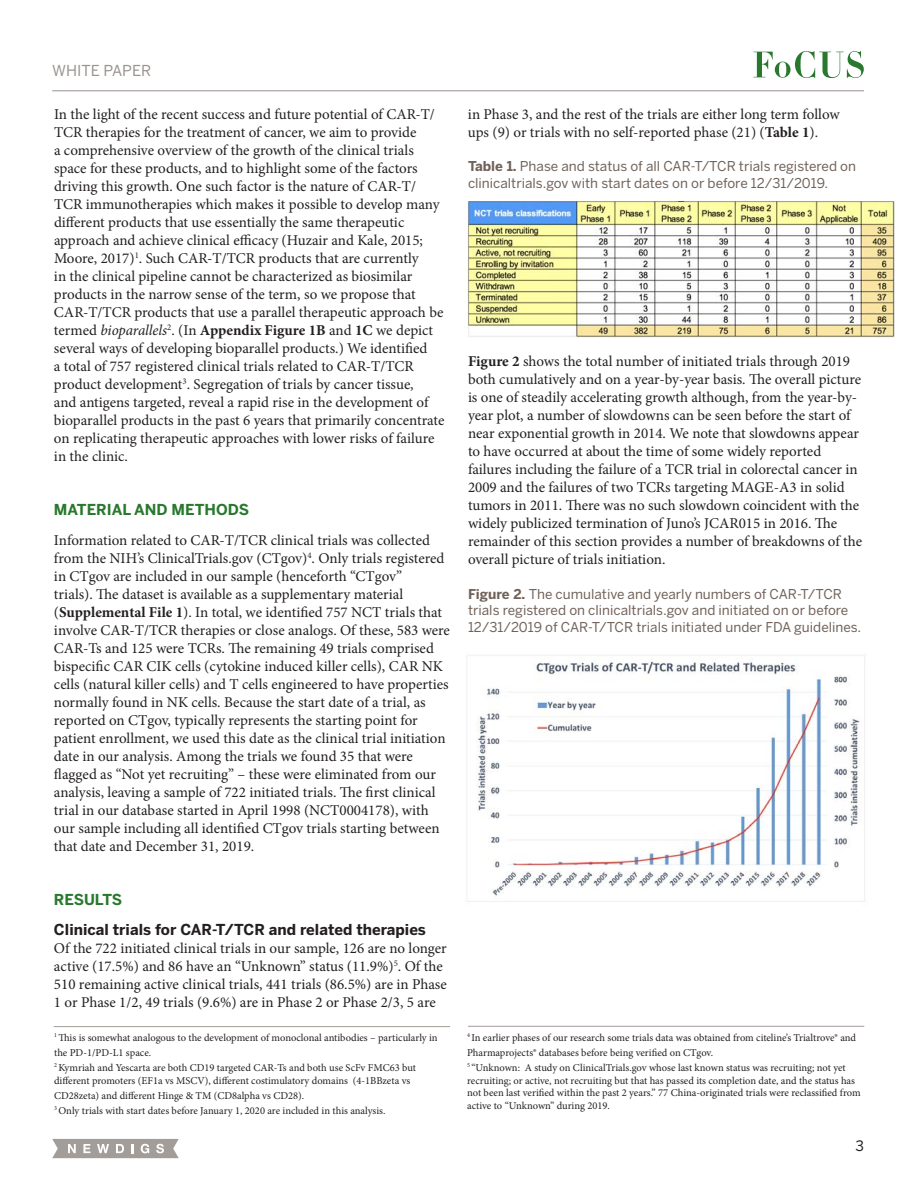
<style>
.page{position:relative;width:918px;height:1188px;background:#fff}
.page>*{position:absolute;margin:0;border:0;box-sizing:border-box;transform-origin:0 0}
.t1{font:15px/18px "Minion Pro";color:#231f20}
.subtitle{font:700 15px "Benton Sans";color:#231f20}
.title_green{font:700 15px "Benton Sans";color:#28782d}
.t2{font:15px "Benton Sans";color:#9a938f}
.t3{font:14.25px "Benton Sans";color:#231f20}
.t4{font:13.5px/16.5px "Benton Sans";color:#716259}
.t5{font:10.5px/12.6px "Minion Pro";color:#231f20}
.s1{font-style:italic}
.s2{font-weight:700}
</style>
<div class="page">
<svg style="left:753px;top:51px;width:111px;height:27px"></svg>
<svg style="left:52px;top:1139px;width:127px;height:19px;background:#b3aeab"></svg>
<hr style="left:52px;top:90px;width:812px;height:1px;background:#9a938f">
<img style="left:467px;top:201px;width:428px;height:137px">
<img style="left:467px;top:655px;width:398px;height:247px">
<hr style="left:54px;top:1026px;width:396px;height:1px;background:#a39d99">
<hr style="left:468px;top:1026px;width:396px;height:1px;background:#a39d99">
<p class="t2" style="left:52px;top:61px;width:101px">WHITE PAPER</p>
<p class="t1" style="left:54px;top:105px;width:392px">In the light of the recent success and future potential of CAR-T/ TCR therapies for the treatment of cancer, we aim to provide<br>a comprehensive overview of the growth of the clinical trials space for these products, and to highlight some of the factors driving this growth. One such factor is the nature of CAR-T/ TCR immunotherapies which makes it possible to develop many different products that use essentially the same therapeutic approach and achieve clinical efficacy (Huzair and Kale, 2015; Moore, 2017)<sup>1</sup>. Such CAR-T/TCR products that are currently<br>in the clinical pipeline cannot be characterized as biosimilar products in the narrow sense of the term, so we propose that CAR-T/TCR products that use a parallel therapeutic approach be termed <span class="s1">bioparallels</span><sup>2</sup>. (In <span class="s2">Appendix Figure 1B</span> and <span class="s2">1C</span> we depict several ways of developing bioparallel products.) We identified<br>a total of 757 registered clinical trials related to CAR-T/TCR product development<sup>3</sup>. Segregation of trials by cancer tissue,<br>and antigens targeted, reveal a rapid rise in the development of bioparallel products in the past 6 years that primarily concentrate on replicating therapeutic approaches with lower risks of failure in the clinic.</p>
<p class="title_green" style="left:54px;top:501px;width:197px">MATERIAL AND METHODS</p>
<p class="t1" style="left:54px;top:531px;width:398px">Information related to CAR-T/TCR clinical trials was collected from the NIH’s ClinicalTrials.gov (CTgov)<sup>4</sup>. Only trials registered in CTgov are included in our sample (henceforth “CTgov”<br>trials). The dataset is available as a supplementary material (<span class="s2">Supplemental File 1</span>). In total, we identified 757 NCT trials that involve CAR-T/TCR therapies or close analogs. Of these, 583 were CAR-Ts and 125 were TCRs. The remaining 49 trials comprised bispecific CAR CIK cells (cytokine induced killer cells), CAR NK cells (natural killer cells) and T cells engineered to have properties normally found in NK cells. Because the start date of a trial, as reported on CTgov, typically represents the starting point for patient enrollment, we used this date as the clinical trial initiation date in our analysis. Among the trials we found 35 that were flagged as “Not yet recruiting” – these were eliminated from our analysis, leaving a sample of 722 initiated trials. The first clinical trial in our database started in April 1998 (NCT0004178), with our sample including all identified CTgov trials starting between that date and December 31, 2019.</p>
<p class="title_green" style="left:54px;top:891px;width:70px">RESULTS</p>
<p class="subtitle" style="left:54px;top:921px;width:373px">Clinical trials for CAR-T/TCR and related therapies</p>
<p class="t1" style="left:54px;top:939px;width:394px">Of the 722 initiated clinical trials in our sample, 126 are no longer active (17.5%) and 86 have an “Unknown” status (11.9%)<sup>5</sup>. Of the 510 remaining active clinical trials, 441 trials (86.5%) are in Phase 1 or Phase 1/2, 49 trials (9.6%) are in Phase 2 or Phase 2/3, 5 are</p>
<p class="t5" style="left:54px;top:1030px;width:385px;line-height:15px"><sup>1</sup> This is somewhat analogous to the development of monoclonal antibodies – particularly in the PD-1/PD-L1 space.</p>
<p class="t5" style="left:54px;top:1061px;width:363px"><sup>2</sup> Kymriah and Yescarta are both CD19 targeted CAR-Ts and both use ScFv FMC63 but different promoters (EF1a vs MSCV), different costimulatory domains (4-1BBzeta vs</p>
<p class="t5" style="left:54px;top:1089px;width:252px">CD28zeta) and different Hinge &amp; TM (CD8alpha vs CD28).</p>
<p class="t5" style="left:54px;top:1104px;width:333px"><sup>3</sup> Only trials with start dates before January 1, 2020 are included in this analysis.</p>
<p class="t1" style="left:468px;top:105px;width:373px">in Phase 3, and the rest of the trials are either long term follow ups (9) or trials with no self-reported phase (21) (<span class="s2">Table 1</span>).</p>
<p class="t4" style="left:468px;top:158px;width:390px"><span class="s2">Table 1.</span> Phase and status of all CAR-T/TCR trials registered on clinicaltrials.gov with start dates on or before 12/31/2019.</p>
<p class="t1" style="left:468px;top:353px;width:396px"><span class="s2">Figure 2</span> shows the total number of initiated trials through 2019 both cumulatively and on a year-by-year basis. The overall picture is one of steadily accelerating growth although, from the year-by&shy;year plot, a number of slowdowns can be seen before the start of near exponential growth in 2014. We note that slowdowns appear to have occurred at about the time of some widely reported failures including the failure of a TCR trial in colorectal cancer in 2009 and the failures of two TCRs targeting MAGE-A3 in solid tumors in 2011. There was no such slowdown coincident with the widely publicized termination of Juno’s JCAR015 in 2016. The remainder of this section provides a number of breakdowns of the overall picture of trials initiation.</p>
<p class="t4" style="left:468px;top:586px;width:395px"><span class="s2">Figure 2.</span> The cumulative and yearly numbers of CAR-T/TCR trials registered on clinicaltrials.gov and initiated on or before<br>12/31/2019 of CAR-T/TCR trials initiated under FDA guidelines.</p>
<p class="t5" style="left:467px;top:1030px;width:391px;line-height:15px"><sup>4</sup> In earlier phases of our research some trials data was obtained from citeline’s Trialtrove® and<br>Pharmaprojects® databases before being verified on CTgov.</p>
<p class="t5" style="left:467px;top:1061px;width:395px"><sup>5</sup> “Unknown: A study on ClinicalTrials.gov whose last known status was recruiting; not yet recruiting; or active, not recruiting but that has passed its completion date, and the status has not been last verified within the past 2 years.” 77 China-originated trials were reclassified from active to “Unknown” during 2019.</p>
<p class="t3" style="left:855px;top:1137px;width:10px">3</p>
</div>
